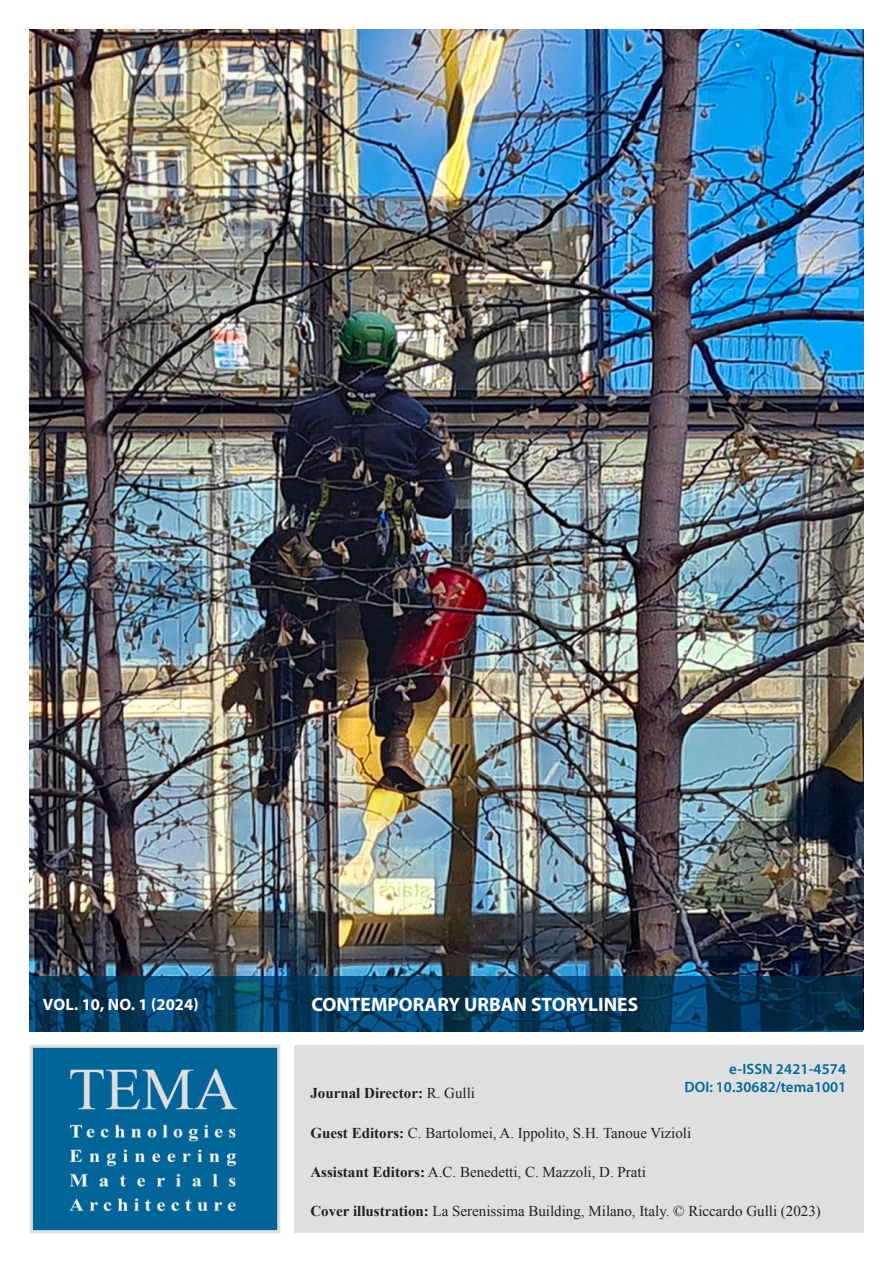
<style>
.page{position:relative;width:893px;height:1263px;background:#fff}
.page>*{position:absolute;margin:0;border:0;box-sizing:border-box;transform-origin:0 0}
.t1{font:700 19.5px "Myriad Pro";color:#fff}
.t2{font:700 16.5px "Myriad Pro";color:#fff}
.t3{font:15px "Times New Roman";color:#241f1f}
.t4{font:600 15px/18px "Myriad Pro";color:#069;text-align:right}
.t5{font:700 15px "Times New Roman";color:#241f1f}
.s1{font-weight:400}
.s2{font-weight:700}
</style>
<div class="page">
<img style="left:34px;top:1049px;width:242px;height:180px">
<div style="left:30px;top:1045px;width:250px;height:188px;border:3px solid #dedfe0"></div>
<div style="left:294px;top:1045px;width:569px;height:187px;background:#dedfe0"></div>
<img style="left:30px;top:30px;width:833px;height:946px">
<svg style="left:30px;top:976px;width:833px;height:55px;background:#053d63"></svg>
<p class="t2" style="left:43px;top:993px;width:157px">VOL. 10, NO. 1 (2024)</p>
<h1 class="t1" style="left:311px;top:991px;width:328px">CONTEMPORARY URBAN STORYLINES</h1>
<p class="t4" style="left:685px;top:1060px;width:163px">e-ISSN 2421-4574<br>DOI: 10.30682/tema1001</p>
<p class="t5" style="left:310px;top:1083px;width:166px">Journal Director: <span class="s1">R. Gulli</span></p>
<p class="t3" style="left:310px;top:1122px;width:382px"><span class="s2">Guest Editors:</span> C. Bartolomei, A. Ippolito, S.H. Tanoue Vizioli</p>
<p class="t3" style="left:310px;top:1162px;width:337px"><span class="s2">Assistant Editors:</span> A.C. Benedetti, C. Mazzoli, D. Prati</p>
<p class="t3" style="left:310px;top:1201px;width:512px"><span class="s2">Cover illustration:</span> La Serenissima Building, Milano, Italy. © Riccardo Gulli (2023)</p>
</div>
